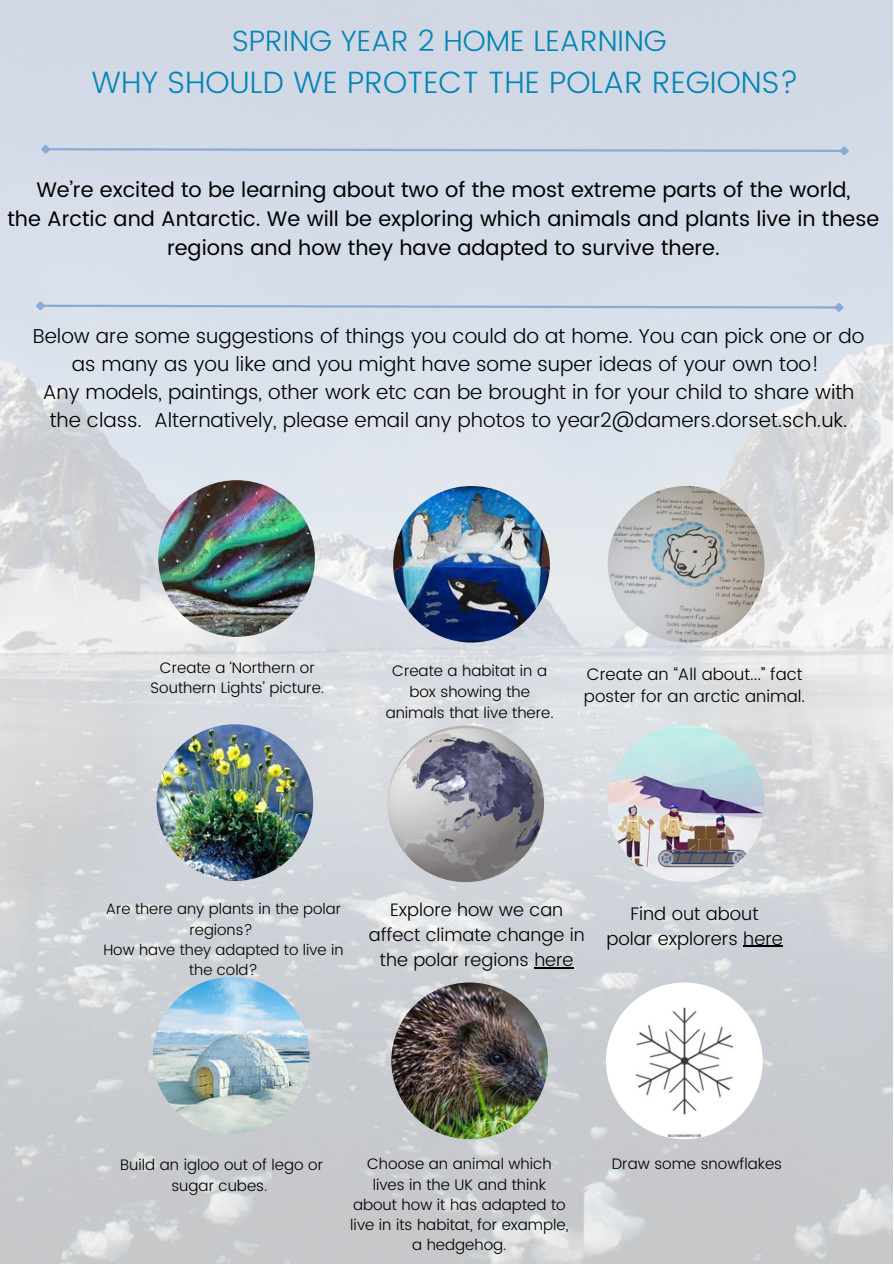
<style>
.page{position:relative;width:894px;height:1264px;background:#fff}
.page>*{position:absolute;margin:0;border:0;box-sizing:border-box;transform-origin:0 0}
.t1{font:300 30.9px "Poppins";color:#0585b6}
.t2{font:300 29.4px "Poppins";color:#0585b6}
.t3{font:21px/29.2px "Poppins";color:#000;text-align:center}
.t4{font:300 20.1px/28.2px "Poppins";color:#000;text-align:center}
.t5{font:300 18.15px/24.8px "Poppins";color:#000;text-align:center}
.t6{font:300 18px/24.8px "Poppins";color:#000;text-align:center}
.t7{font:300 16.65px/22.5px "Poppins";color:#000}
.t8{font:300 15.15px/20.9px "Poppins";color:#000;text-align:center}
.t9{font:300 15px/20.2px "Poppins";color:#000;text-align:center}
</style>
<div class="page">
<img style="left:0;top:1px;width:892px;height:1262px">
<img style="left:158px;top:480px;width:157px;height:157px;border-radius:50%">
<img style="left:607px;top:725px;width:157px;height:157px;border-radius:50%">
<img style="left:607px;top:486px;width:157px;height:156px;border-radius:50%">
<img style="left:393px;top:486px;width:156px;height:156px;border-radius:50%">
<img style="left:156px;top:724px;width:157px;height:156px;border-radius:50%">
<img style="left:606px;top:982px;width:156px;height:157px;border-radius:50%">
<img style="left:391px;top:982px;width:157px;height:157px;border-radius:50%">
<img style="left:153px;top:977px;width:156px;height:156px;border-radius:50%">
<img style="left:387px;top:725px;width:157px;height:157px;border-radius:50%">
<svg style="left:39px;top:143px;width:811px;height:14px;background:#c6d2e3"></svg>
<svg style="left:34px;top:299px;width:811px;height:15px;background:#cbd7e6"></svg>
<hr style="left:743px;top:945px;width:39px;height:1px;background:#000">
<hr style="left:534px;top:967px;width:39px;height:1px;background:#000">
<p class="t2" style="left:232px;top:23px;width:436px">SPRING YEAR 2 HOME LEARNING</p>
<p class="t1" style="left:91px;top:65px;width:708px">WHY SHOULD WE PROTECT THE POLAR REGIONS?</p>
<p class="t3" style="left:8px;top:175px;width:873px">We’re excited to be learning about two of the most extreme parts of the world,<br>the Arctic and Antarctic. We will be exploring which animals and plants live in these regions and how they have adapted to survive there.</p>
<p class="t4" style="left:33px;top:321px;width:832px">Below are some suggestions of things you could do at home. You can pick one or do as many as you like and you might have some super ideas of your own too!<br>Any models, paintings, other work etc can be brought in for your child to share with the class. Alternatively, please email any photos to year2@damers.dorset.sch.uk.</p>
<p class="t8" style="left:160px;top:657px;width:156px">Create a ‘Northern or</p>
<p class="t8" style="left:150px;top:677px;width:175px">Southern Lights’ picture.</p>
<h3 class="t8" style="left:392px;top:660px;width:156px">Create a habitat in a</h3>
<p class="t8" style="left:409px;top:681px;width:122px">box showing the</p>
<p class="t8" style="left:385px;top:702px;width:169px">animals that live there.</p>
<p class="t7" style="left:583px;top:662px;width:223px">Create an “All about...” fact poster for an arctic animal.</p>
<p class="t9" style="left:106px;top:899px;width:237px">Are there any plants in the polar regions?</p>
<p class="t9" style="left:103px;top:939px;width:242px">How have they adapted to live in the cold?</p>
<h3 class="t6" style="left:368px;top:897px;width:217px">Explore how we can affect climate change in the polar regions here</h3>
<h3 class="t5" style="left:606px;top:901px;width:178px">Find out about polar explorers here</h3>
<p class="t8" style="left:120px;top:1154px;width:204px">Build an igloo out of lego or sugar cubes.</p>
<p class="t8" style="left:367px;top:1153px;width:186px">Choose an animal which</p>
<p class="t8" style="left:372px;top:1173px;width:175px">lives in the UK and think</p>
<p class="t8" style="left:353px;top:1194px;width:214px">about how it has adapted to</p>
<p class="t8" style="left:350px;top:1214px;width:219px">live in its habitat, for example,</p>
<p class="t8" style="left:412px;top:1234px;width:96px">a hedgehog.</p>
<p class="t8" style="left:611px;top:1153px;width:172px">Draw some snowflakes</p>
</div>
